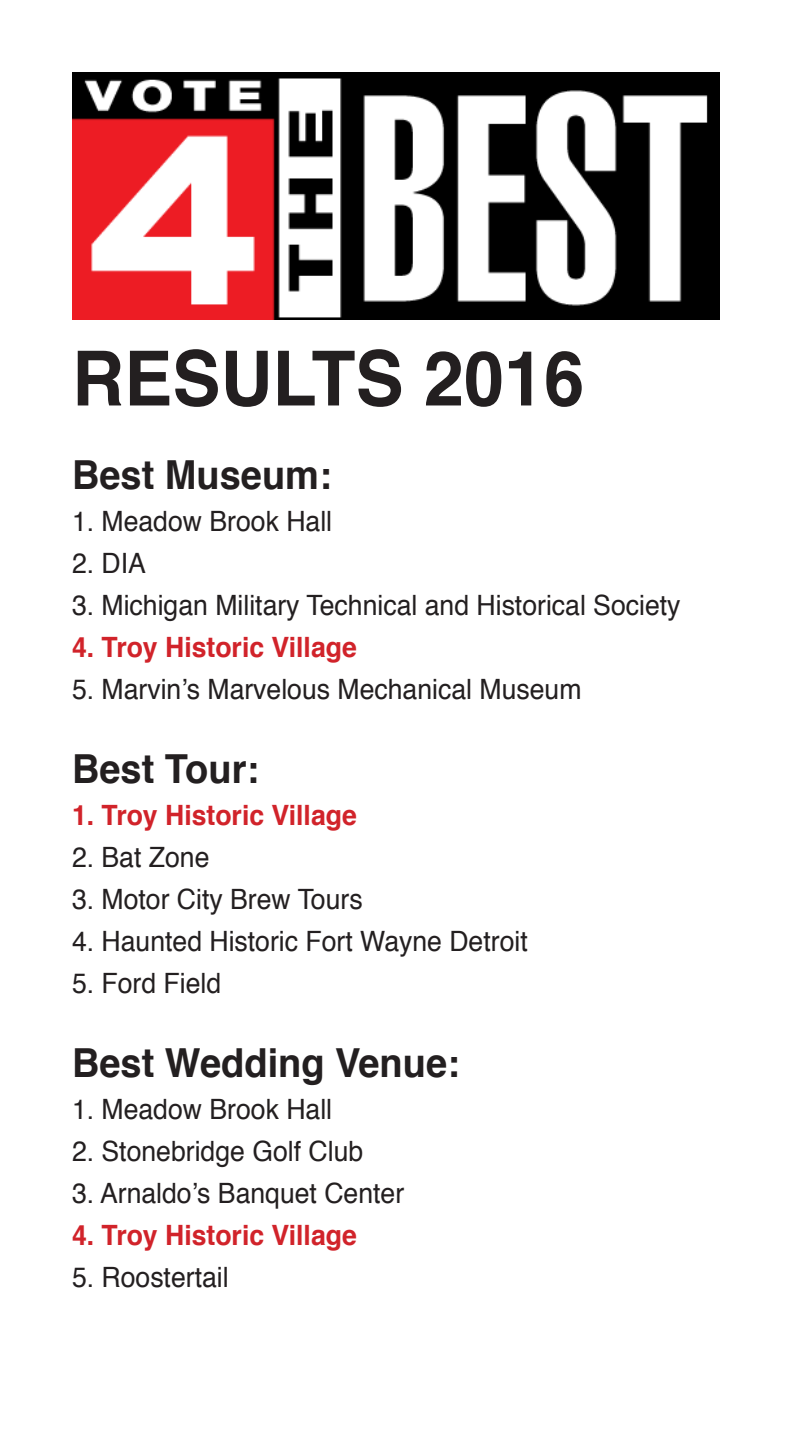
<style>
.page{position:relative;width:792px;height:1440px;background:#fff}
.page>*{position:absolute;margin:0;border:0;box-sizing:border-box;transform-origin:0 0}
.t1{font:700 76px "Helvetica";color:#231f20;scale:.95 1}
.t2{font:700 40px "Helvetica";color:#231f20;scale:.95 1}
.t3{font:28px "Helvetica";color:#231f20;scale:.95 1}
.t4{font:700 28px "Helvetica";color:#d1232a;scale:.95 1}
</style>
<div class="page">
<img style="left:72px;top:72px;width:648px;height:247px">
<p class="t1" style="left:72px;top:317px;width:541px">RESULTS 2016</p>
<p class="t2" style="left:72px;top:443px;width:275px">Best Museum:</p>
<p class="t3" style="left:72px;top:500px;width:275px">1. Meadow Brook Hall</p>
<p class="t3" style="left:72px;top:542px;width:79px">2. DIA</p>
<p class="t3" style="left:72px;top:584px;width:642px">3. Michigan Military Technical and Historical Society</p>
<p class="t4" style="left:72px;top:625px;width:301px">4. Troy Historic Village</p>
<p class="t3" style="left:72px;top:668px;width:538px">5. Marvin’s Marvelous Mechanical Museum</p>
<p class="t2" style="left:72px;top:737px;width:199px">Best Tour:</p>
<p class="t4" style="left:72px;top:793px;width:301px">1. Troy Historic Village</p>
<p class="t3" style="left:72px;top:836px;width:146px">2. Bat Zone</p>
<p class="t3" style="left:72px;top:878px;width:308px">3. Motor City Brew Tours</p>
<p class="t3" style="left:72px;top:920px;width:481px">4. Haunted Historic Fort Wayne Detroit</p>
<p class="t3" style="left:72px;top:962px;width:159px">5. Ford Field</p>
<p class="t2" style="left:72px;top:1031px;width:410px">Best Wedding Venue:</p>
<p class="t3" style="left:72px;top:1088px;width:275px">1. Meadow Brook Hall</p>
<p class="t3" style="left:72px;top:1130px;width:308px">2. Stonebridge Golf Club</p>
<p class="t3" style="left:72px;top:1172px;width:351px">3. Arnaldo’s Banquet Center</p>
<p class="t4" style="left:72px;top:1213px;width:301px">4. Troy Historic Village</p>
<p class="t3" style="left:72px;top:1256px;width:166px">5. Roostertail</p>
</div>
